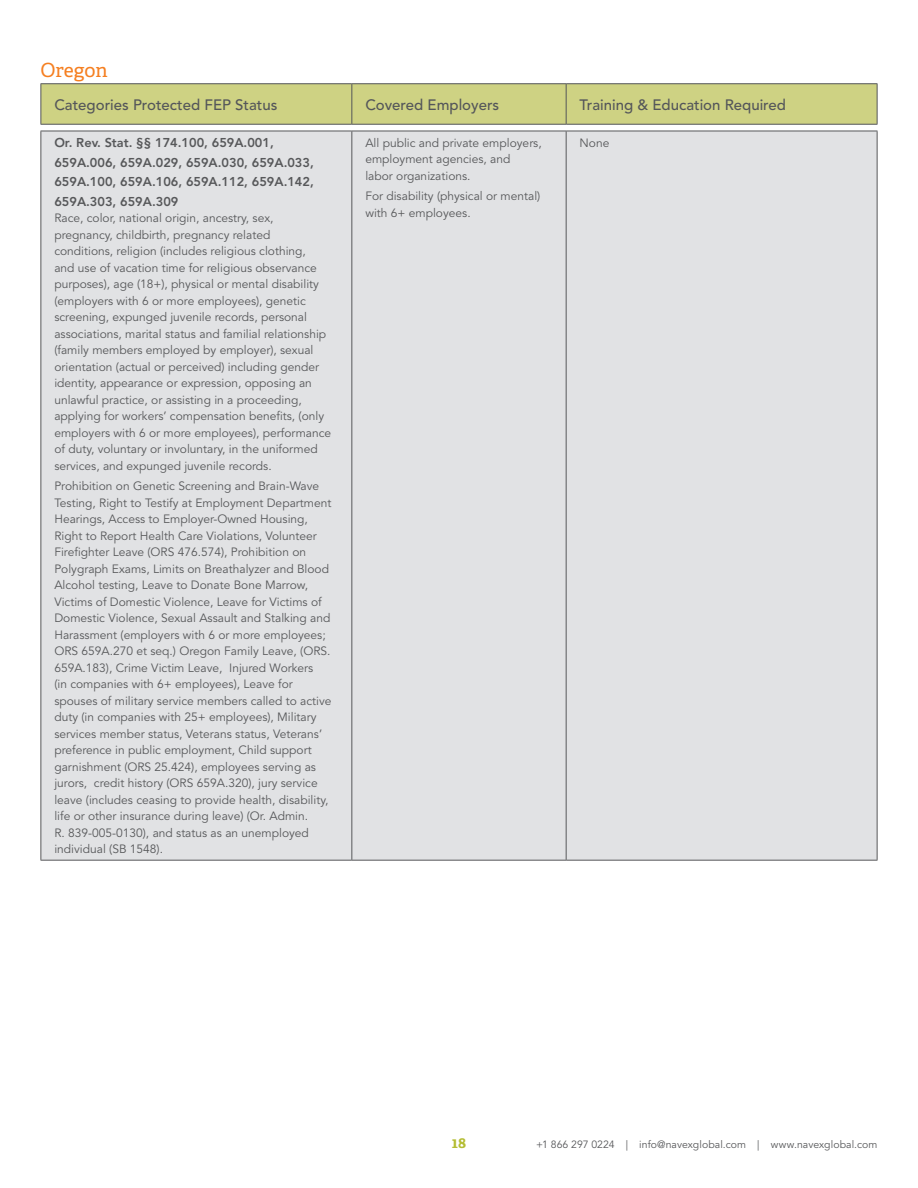
<style>
.page{position:relative;width:918px;height:1188px;background:#fff}
.page>*{position:absolute;margin:0;border:0;box-sizing:border-box;transform-origin:0 0}
.t1{font:19.5px "Adelle";color:#f57f21}
.t2{font:500 15px "Avenir LT Std";color:#54565a}
.t3{font:700 15px "Adelle";color:#b4bd34}
.t4{font:800 12.75px/19.5px "Avenir LT Std";color:#57585a}
.t5{font:12px/16.5px "Avenir LT Std";color:#57585a}
.t6{font:10.5px "Avenir LT Std";letter-spacing:.005em;color:#57585a}
</style>
<div class="page">
<div style="left:41px;top:84px;width:836px;height:40px;background:#ced283"></div>
<hr style="left:351px;top:84px;width:1px;height:40px;background:#54565a">
<hr style="left:566px;top:84px;width:1px;height:40px;background:#54565a">
<hr style="left:877px;top:84px;width:1px;height:40px;background:#54565a">
<hr style="left:40px;top:83px;width:312px;height:1px;background:#54565a">
<hr style="left:40px;top:84px;width:1px;height:40px;background:#54565a">
<hr style="left:352px;top:83px;width:214px;height:1px;background:#54565a">
<hr style="left:566px;top:83px;width:311px;height:1px;background:#54565a">
<hr style="left:40px;top:124px;width:312px;height:1px;background:#54565a">
<hr style="left:352px;top:124px;width:214px;height:1px;background:#54565a">
<hr style="left:566px;top:124px;width:311px;height:1px;background:#54565a">
<div style="left:41px;top:132px;width:836px;height:728px;background:#e1e2e4"></div>
<hr style="left:351px;top:131px;width:1px;height:729px;background:#57585a">
<hr style="left:566px;top:131px;width:1px;height:729px;background:#57585a">
<hr style="left:40px;top:131px;width:312px;height:1px;background:#57585a">
<hr style="left:40px;top:131px;width:1px;height:729px;background:#57585a">
<hr style="left:352px;top:131px;width:214px;height:1px;background:#57585a">
<hr style="left:566px;top:131px;width:311px;height:1px;background:#57585a">
<hr style="left:877px;top:131px;width:1px;height:729px;background:#57585a">
<hr style="left:40px;top:860px;width:312px;height:1px;background:#57585a">
<hr style="left:352px;top:860px;width:214px;height:1px;background:#57585a">
<hr style="left:566px;top:860px;width:311px;height:1px;background:#57585a">
<h1 class="t1" style="left:40px;top:56px;width:69px">Oregon</h1>
<p class="t2" style="left:54px;top:96px;width:225px">Categories Protected FEP Status</p>
<p class="t2" style="left:365px;top:96px;width:135px">Covered Employers</p>
<p class="t2" style="left:580px;top:96px;width:208px">Training &amp; Education Required</p>
<p class="t4" style="left:54px;top:133px;width:261px">Or. Rev. Stat. §§ 174.100, 659A.001, 659A.006, 659A.029, 659A.030, 659A.033, 659A.100, 659A.106, 659A.112, 659A.142, 659A.303, 659A.309</p>
<p class="t5" style="left:54px;top:210px;width:278px">Race, color, national origin, ancestry, sex, pregnancy, childbirth, pregnancy related conditions, religion (includes religious clothing,<br>and use of vacation time for religious observance purposes), age (18+), physical or mental disability (employers with 6 or more employees), genetic screening, expunged juvenile records, personal associations, marital status and familial relationship (family members employed by employer), sexual orientation (actual or perceived) including gender identity, appearance or expression, opposing an unlawful practice, or assisting in a proceeding, applying for workers’ compensation benefits, (only employers with 6 or more employees), performance of duty, voluntary or involuntary, in the uniformed services, and expunged juvenile records.</p>
<p class="t5" style="left:54px;top:478px;width:279px">Prohibition on Genetic Screening and Brain-Wave Testing, Right to Testify at Employment Department Hearings, Access to Employer-Owned Housing, Right to Report Health Care Violations, Volunteer Firefighter Leave (ORS 476.574), Prohibition on Polygraph Exams, Limits on Breathalyzer and Blood Alcohol testing, Leave to Donate Bone Marrow, Victims of Domestic Violence, Leave for Victims of Domestic Violence, Sexual Assault and Stalking and Harassment (employers with 6 or more employees; ORS 659A.270 et seq.) Oregon Family Leave, (ORS.<br>659A.183), Crime Victim Leave, Injured Workers<br>(in companies with 6+ employees), Leave for spouses of military service members called to active duty (in companies with 25+ employees), Military services member status, Veterans status, Veterans’ preference in public employment, Child support garnishment (ORS 25.424), employees serving as jurors, credit history (ORS 659A.320), jury service leave (includes ceasing to provide health, disability, life or other insurance during leave) (Or. Admin.<br>R. 839-005-0130), and status as an unemployed individual (SB 1548).</p>
<p class="t5" style="left:365px;top:135px;width:178px">All public and private employers, employment agencies, and<br>labor organizations.</p>
<p class="t5" style="left:365px;top:188px;width:177px">For disability (physical or mental) with 6+ employees.</p>
<p class="t5" style="left:580px;top:135px;width:31px">None</p>
<p class="t3" style="left:452px;top:1132px;width:16px">18</p>
<p class="t6" style="left:536px;top:1138px;width:343px">+1 866 297 0224 | info@navexglobal.com | www.navexglobal.com</p>
</div>
